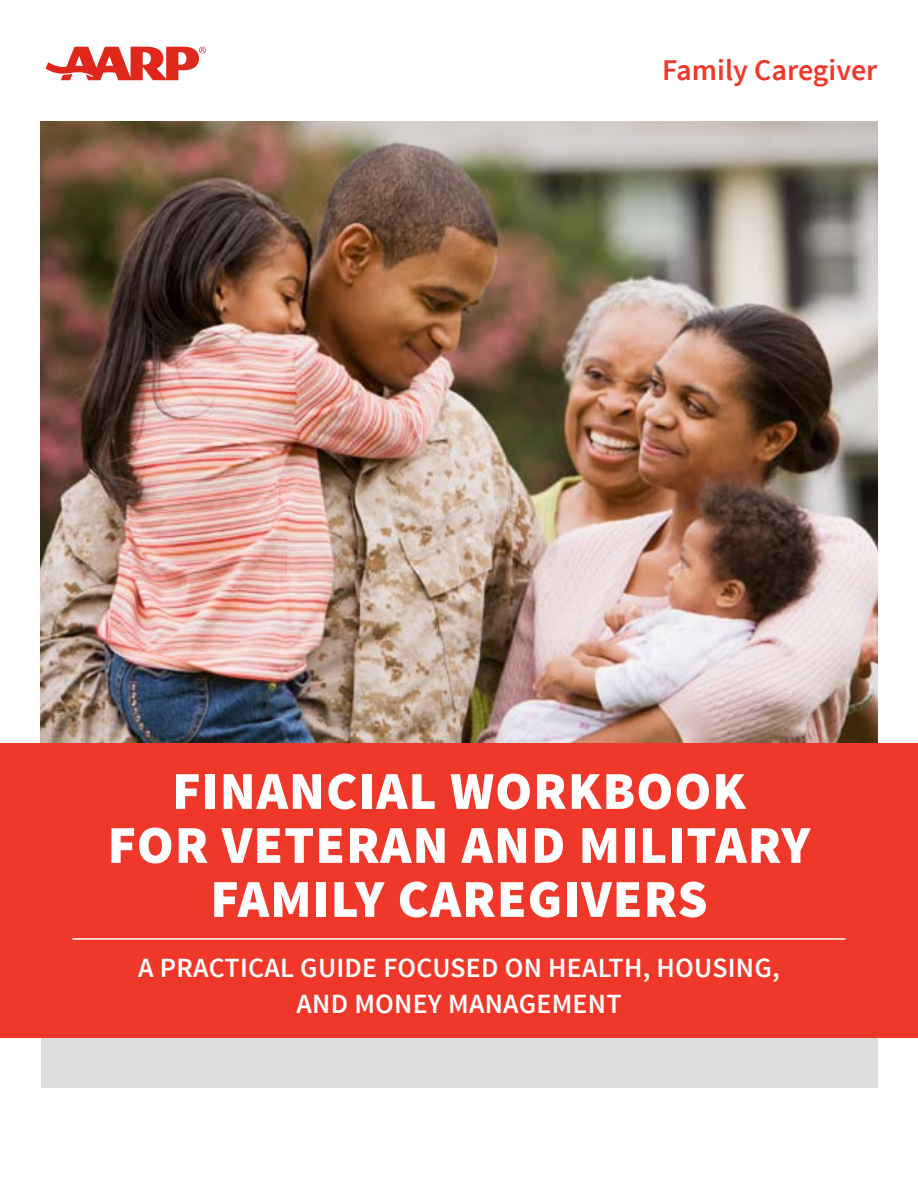
<style>
.page{position:relative;width:918px;height:1188px;background:#fff}
.page>*{position:absolute;margin:0;border:0;box-sizing:border-box;transform-origin:0 0}
.t1{font:900 53.4px/54px "Source Sans Pro";letter-spacing:.02em;color:#fff;text-align:center}
.t2{font:600 30px "Source Sans Pro";color:#ef3829}
.t3{font:600 27.75px/36px "Source Sans Pro";letter-spacing:.01em;color:#fff;text-align:center}
</style>
<div class="page">
<div style="left:41px;top:121px;width:837px;height:967px;background:#dcddde"></div>
<img style="left:41px;top:121px;width:837px;height:623px">
<svg style="left:46px;top:47px;width:160px;height:33px"></svg>
<div style="left:0;top:744px;width:918px;height:294px;background:#ef3829"></div>
<hr style="left:72px;top:938px;width:774px;height:2px;background:#fff">
<p class="t2" style="left:662px;top:51px;width:217px">Family Caregiver</p>
<p class="t1" style="left:108px;top:766px;width:704px">FINANCIAL WORKBOOK<br>FOR VETERAN AND MILITARY<br>FAMILY CAREGIVERS</p>
<p class="t3" style="left:138px;top:950px;width:643px">A PRACTICAL GUIDE FOCUSED ON HEALTH, HOUSING,<br>AND MONEY MANAGEMENT</p>
</div>
